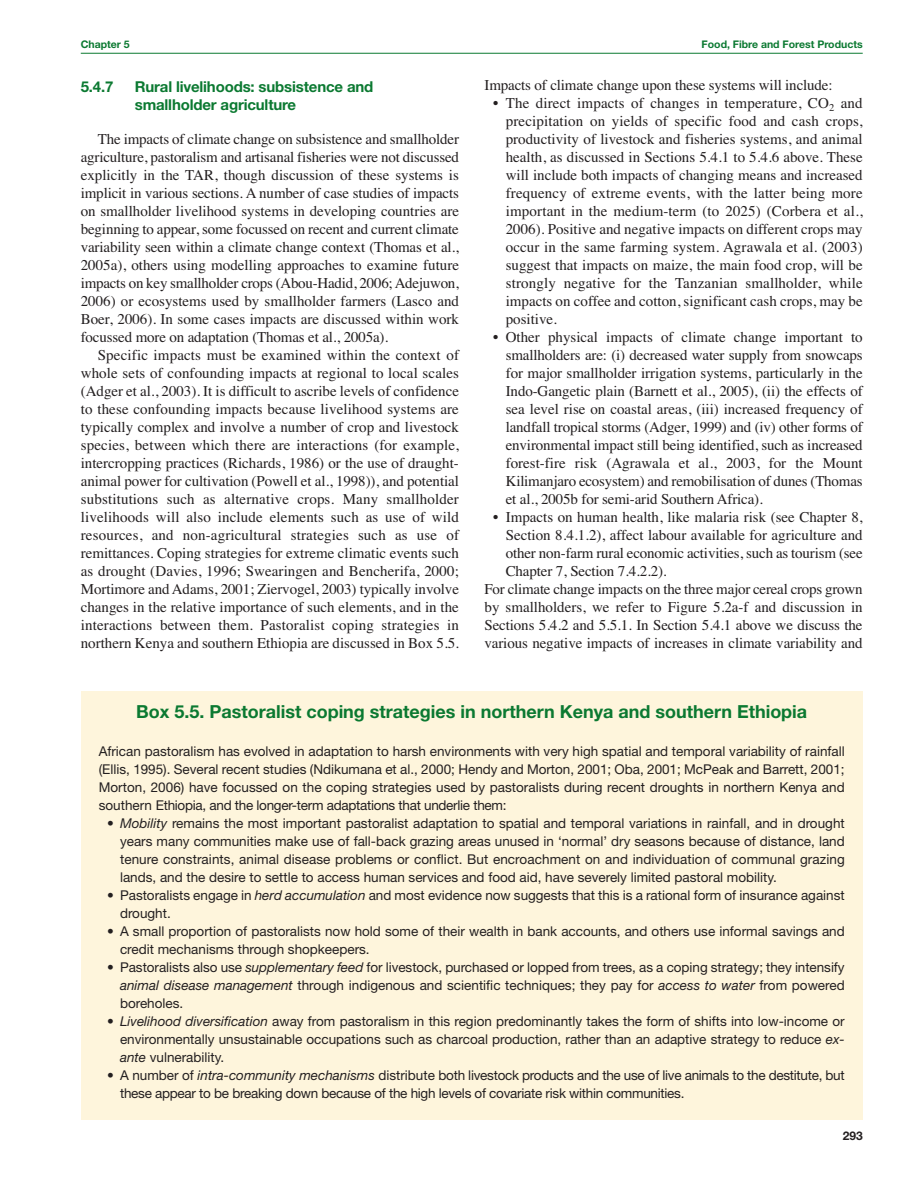
<style>
.page{position:relative;width:918px;height:1188px;background:#fff}
.page>*{position:absolute;margin:0;border:0;box-sizing:border-box;transform-origin:0 0}
.t1{font:700 18px "Helvetica Neue";color:#0b7931}
.t2{font:15px/18px "Times";letter-spacing:-.01em;color:#231f20;text-align:justify}
.t3{font:700 15px/18px "Helvetica Neue";letter-spacing:-.01em;color:#0b7931}
.t4{font:13.5px/18px "Helvetica Neue";color:#231f20;text-align:justify}
.t5{font:13.5px/18px "Helvetica Neue";letter-spacing:-.02em;color:#231f20}
.t6{font:700 12px "Helvetica Neue";color:#231f20}
.t7{font:700 10.5px "Helvetica Neue";color:#0b7931}
.s1{font-style:italic}
</style>
<div class="page">
<hr style="left:81px;top:53px;width:782px;height:1px;background:#0b7931">
<div style="left:81px;top:692px;width:782px;height:428px;background:#fef5dc"></div>
<p class="t7" style="left:81px;top:40px;width:50px">Chapter 5</p>
<p class="t7" style="left:702px;top:40px;width:163px">Food, Fibre and Forest Products</p>
<p class="t3" style="left:81px;top:79px;width:34px">5.4.7</p>
<p class="t3" style="left:135px;top:79px;width:240px">Rural livelihoods: subsistence and smallholder agriculture</p>
<p class="t2" style="left:81px;top:130px;width:380px;text-indent:17px">The impacts of climate change on subsistence and smallholder agriculture, pastoralism and artisanal fisheries were not discussed explicitly in the TAR, though discussion of these systems is implicit in various sections. A number of case studies of impacts on smallholder livelihood systems in developing countries are beginning to appear, some focussed on recent and current climate variability seen within a climate change context (Thomas et al., 2005a), others using modelling approaches to examine future impacts on key smallholder crops (Abou-Hadid, 2006; Adejuwon, 2006) or ecosystems used by smallholder farmers (Lasco and Boer, 2006). In some cases impacts are discussed within work focussed more on adaptation (Thomas et al., 2005a).</p>
<p class="t2" style="left:81px;top:346px;width:380px;text-indent:17px">Specific impacts must be examined within the context of whole sets of confounding impacts at regional to local scales (Adger et al., 2003). It is difficult to ascribe levels of confidence to these confounding impacts because livelihood systems are typically complex and involve a number of crop and livestock species, between which there are interactions (for example, intercropping practices (Richards, 1986) or the use of draught&shy;animal power for cultivation (Powell et al., 1998)), and potential substitutions such as alternative crops. Many smallholder livelihoods will also include elements such as use of wild resources, and non-agricultural strategies such as use of remittances. Coping strategies for extreme climatic events such as drought (Davies, 1996; Swearingen and Bencherifa, 2000; Mortimore and Adams, 2001; Ziervogel, 2003) typically involve changes in the relative importance of such elements, and in the interactions between them. Pastoralist coping strategies in northern Kenya and southern Ethiopia are discussed in Box 5.5.</p>
<p class="t2" style="left:485px;top:76px;width:350px">Impacts of climate change upon these systems will include:</p>
<p class="t2" style="left:506px;top:94px;width:359px;text-indent:-13px">• The direct impacts of changes in temperature, CO<sub>2</sub> and precipitation on yields of specific food and cash crops, productivity of livestock and fisheries systems, and animal health, as discussed in Sections 5.4.1 to 5.4.6 above. These will include both impacts of changing means and increased frequency of extreme events, with the latter being more important in the medium-term (to 2025) (Corbera et al., 2006). Positive and negative impacts on different crops may occur in the same farming system. Agrawala et al. (2003) suggest that impacts on maize, the main food crop, will be strongly negative for the Tanzanian smallholder, while impacts on coffee and cotton, significant cash crops, may be positive.</p>
<p class="t2" style="left:506px;top:328px;width:358px;text-indent:-13px">• Other physical impacts of climate change important to smallholders are: (i) decreased water supply from snowcaps for major smallholder irrigation systems, particularly in the Indo-Gangetic plain (Barnett et al., 2005), (ii) the effects of sea level rise on coastal areas, (iii) increased frequency of landfall tropical storms (Adger, 1999) and (iv) other forms of environmental impact still being identified, such as increased forest-fire risk (Agrawala et al., 2003, for the Mount Kilimanjaro ecosystem) and remobilisation of dunes (Thomas et al., 2005b for semi-arid Southern Africa).</p>
<p class="t2" style="left:493px;top:508px;width:371px">• Impacts on human health, like malaria risk (see Chapter 8,</p>
<p class="t2" style="left:506px;top:526px;width:358px">Section 8.4.1.2), affect labour available for agriculture and</p>
<p class="t2" style="left:506px;top:544px;width:358px">other non-farm rural economic activities, such as tourism (see</p>
<p class="t2" style="left:506px;top:562px;width:162px">Chapter 7, Section 7.4.2.2).</p>
<p class="t2" style="left:485px;top:580px;width:380px">For climate change impacts on the three major cereal crops grown</p>
<p class="t2" style="left:485px;top:598px;width:380px">by smallholders, we refer to Figure 5.2a-f and discussion in</p>
<p class="t2" style="left:485px;top:616px;width:380px">Sections 5.4.2 and 5.5.1. In Section 5.4.1 above we discuss the</p>
<p class="t2" style="left:485px;top:634px;width:380px">various negative impacts of increases in climate variability and</p>
<p class="t1" style="left:136px;top:705px;width:673px">Box 5.5. Pastoralist coping strategies in northern Kenya and southern Ethiopia</p>
<p class="t4" style="left:99px;top:744px;width:747px">African pastoralism has evolved in adaptation to harsh environments with very high spatial and temporal variability of rainfall (Ellis, 1995). Several recent studies (Ndikumana et al., 2000; Hendy and Morton, 2001; Oba, 2001; McPeak and Barrett, 2001; Morton, 2006) have focussed on the coping strategies used by pastoralists during recent droughts in northern Kenya and southern Ethiopia, and the longer-term adaptations that underlie them:</p>
<p class="t4" style="left:120px;top:815px;width:726px;text-indent:-13px">• <span class="s1">Mobility</span> remains the most important pastoralist adaptation to spatial and temporal variations in rainfall, and in drought years many communities make use of fall-back grazing areas unused in ‘normal’ dry seasons because of distance, land tenure constraints, animal disease problems or conflict. But encroachment on and individuation of communal grazing lands, and the desire to settle to access human services and food aid, have severely limited pastoral mobility.</p>
<p class="t4" style="left:120px;top:887px;width:726px;text-indent:-13px">• Pastoralists engage in <span class="s1">herd accumulation</span> and most evidence now suggests that this is a rational form of insurance against drought.</p>
<p class="t4" style="left:120px;top:923px;width:726px;text-indent:-13px">• A small proportion of pastoralists now hold some of their wealth in bank accounts, and others use informal savings and credit mechanisms through shopkeepers.</p>
<p class="t4" style="left:120px;top:959px;width:726px;text-indent:-13px">• Pastoralists also use <span class="s1">supplementary feed</span> for livestock, purchased or lopped from trees, as a coping strategy; they intensify <span class="s1">animal disease management</span> through indigenous and scientific techniques; they pay for <span class="s1">access to water</span> from powered boreholes.</p>
<p class="t4" style="left:120px;top:1013px;width:726px;text-indent:-13px">• <span class="s1">Livelihood diversification</span> away from pastoralism in this region predominantly takes the form of shifts into low-income or environmentally unsustainable occupations such as charcoal production, rather than an adaptive strategy to reduce <span class="s1">ex&shy;ante</span> vulnerability.</p>
<p class="t5" style="left:120px;top:1067px;width:726px;text-indent:-13px">• A number of <span class="s1">intra-community mechanisms</span> distribute both livestock products and the use of live animals to the destitute, but these appear to be breaking down because of the high levels of covariate risk within communities.</p>
<p class="t6" style="left:843px;top:1131px;width:21px">293</p>
</div>
